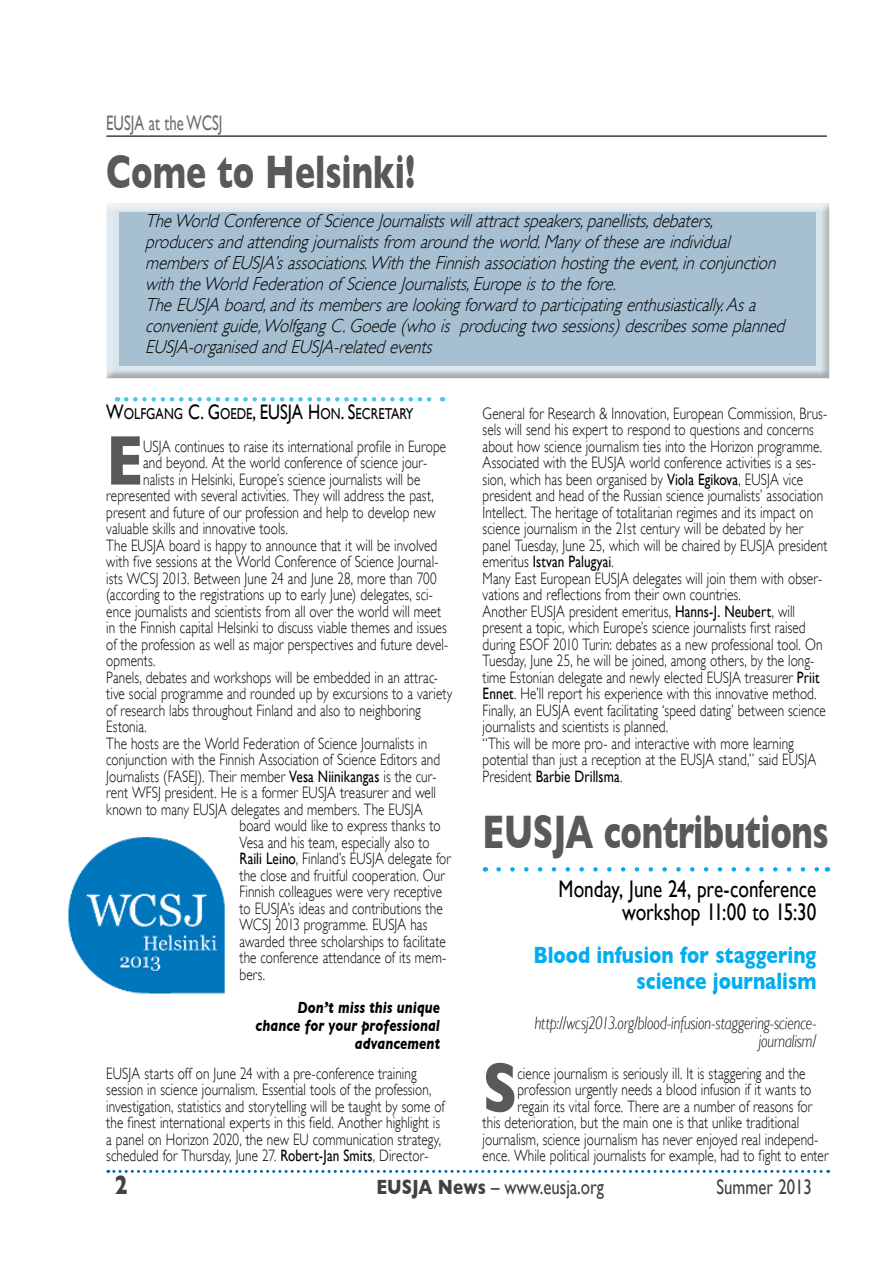
<style>
.page{position:relative;width:893px;height:1263px;background:#fff}
.page>*{position:absolute;margin:0;border:0;box-sizing:border-box;transform-origin:0 0}
.t1{font:700 71.25px "Gill Sans";color:#58595b;scale:.8 1}
.t2{font:700 48px "Gill Sans";letter-spacing:-.01em;color:#58595b;scale:.7 1}
.t3{font:700 27px "Gill Sans";color:#414042;scale:.8 1}
.t4{font:24px/22.5px "Gill Sans";color:#000;text-align:right;scale:.8 1}
.t5{font:700 24px/25.5px "Gill Sans";color:#00aeef;text-align:right;scale:.8 1}
.t6{font:21px "Gill Sans";color:#414042;scale:.8 1}
.t7{font:21px "Gill Sans";color:#6d6e71;scale:.7 1}
.t8{font:italic 300 18.9px/21px "Gill Sans";color:#000;scale:.89 1}
.t9{font:italic 300 18px/18px "Gill Sans";letter-spacing:-.005em;color:#000;text-align:right;scale:.8 1}
.t10{font:300 16.5px/16.5px "Gill Sans";letter-spacing:.005em;color:#000;scale:.8 1}
.t11{font:italic 700 16.5px/18px "Gill Sans";letter-spacing:.005em;color:#000;text-align:right;scale:.8 1}
.t12{font:15.75px "Gill Sans";color:#000;scale:.8 1}
.s1{font-size:21px}
.s2{font-weight:400}
.s3{font-weight:700}
.s4{font-weight:700;color:#fff}
</style>
<div class="page">
<svg style="left:108px;top:1170px;width:721px;height:3px"></svg>
<svg style="left:126px;top:397px;width:317px;height:4px"></svg>
<svg style="left:499px;top:867px;width:320px;height:4px"></svg>
<hr style="left:106px;top:136px;width:721px;height:1px;background:#000">
<img style="left:68px;top:837px;width:157px;height:157px">
<div style="left:106px;top:202px;width:724px;height:177px;background:#000;opacity:.75"></div>
<div style="left:120px;top:213px;width:696px;height:153px;background:#a6bfd1"></div>
<p class="t7" style="left:106px;top:110px;width:168px">EUSJA at the WCSJ</p>
<h2 class="t2" style="left:106px;top:143px;width:443px">Come to Helsinki!</h2>
<p class="t8" style="left:145px;top:211px;width:725px">TheWorldConferenceof ScienceJournalistswillattractspeakers,panellists,debaters, producersandattendingjournalistsfrom aroundtheworld.Many of theseareindividual membersof EUSJA’sassociations.WiththeFinnishassociationhostingtheevent,inconjunction withtheWorldFederationof ScienceJournalists,Europeistothefore.<br>TheEUSJA board,anditsmembersarelookingforwardtoparticipatingenthusiastically.Asa convenientguide,WolfgangC.Goede(whois producingtwosessions) describessomeplanned EUSJA-organisedandEUSJA-relatedevents</p>
<p class="t12" style="left:106px;top:404px;width:385px"><span class="s1">W</span>OLFGANG <span class="s1">C. G</span> OEDE<span class="s1">, EUSJA H</span>ON<span class="s1">. S</span>ECRETARY</p>
<h1 class="t1" style="left:106px;top:419px;width:48px">E</h1>
<p class="t10" style="left:143px;top:438px;width:380px">USJA continues to raise its international profile in Europe</p>
<p class="t10" style="left:143px;top:454px;width:357px">and beyond. At the world conference of science jour-</p>
<p class="t10" style="left:143px;top:471px;width:348px">nalists in Helsinki, Europe’s science journalists will be</p>
<p class="t10" style="left:106px;top:487px;width:411px">represented with several activities. They will address the past,</p>
<p class="t10" style="left:106px;top:504px;width:413px">present and future of our profession and help to develop new</p>
<p class="t10" style="left:106px;top:520px;width:228px">valuable skills and innovative tools.</p>
<p class="t10" style="left:106px;top:537px;width:415px">The EUSJA board is happy to announce that it will be involved</p>
<p class="t10" style="left:106px;top:553px;width:417px">with five sessions at the World Conference of Science Journal-</p>
<p class="t10" style="left:106px;top:570px;width:415px">ists WCSJ 2013. Between June 24 and June 28, more than 700</p>
<p class="t10" style="left:106px;top:586px;width:410px">(according to the registrations up to early June) delegates, sci-</p>
<p class="t10" style="left:106px;top:603px;width:420px">ence journalists and scientists from all over the world will meet</p>
<p class="t10" style="left:106px;top:619px;width:427px">in the Finnish capital Helsinki to discuss viable themes and issues</p>
<p class="t10" style="left:106px;top:636px;width:429px">of the profession as well as major perspectives and future devel-</p>
<p class="t10" style="left:106px;top:652px;width:63px">opments.</p>
<p class="t10" style="left:106px;top:669px;width:416px">Panels, debates and workshops will be embedded in an attrac-</p>
<p class="t10" style="left:106px;top:685px;width:434px">tive social programme and rounded up by excursions to a variety</p>
<p class="t10" style="left:106px;top:702px;width:395px">of research labs throughout Finland and also to neighboring</p>
<p class="t10" style="left:106px;top:718px;width:52px">Estonia.</p>
<p class="t10" style="left:106px;top:735px;width:403px">The hosts are the World Federation of Science Journalists in</p>
<p class="t10" style="left:106px;top:751px;width:419px">conjunction with the Finnish Association of Science Editors and</p>
<p class="t10" style="left:106px;top:768px;width:415px">Journalists (FASEJ). Their member <span class="s2">Vesa Niinikangas</span> is the cur-</p>
<p class="t10" style="left:106px;top:784px;width:414px">rent WFSJ president. He is a former EUSJA treasurer and well</p>
<p class="t10" style="left:106px;top:801px;width:397px">known to many EUSJA delegates and members. The EUSJA</p>
<p class="t10" style="left:240px;top:817px;width:253px">board would like to express thanks to</p>
<p class="t10" style="left:240px;top:834px;width:239px">Vesa and his team, especially also to</p>
<p class="t10" style="left:240px;top:850px;width:266px"><span class="s2">Raili Leino</span>, Finland’s EUSJA delegate for</p>
<p class="t10" style="left:240px;top:867px;width:258px">the close and fruitful cooperation. Our</p>
<p class="t10" style="left:240px;top:883px;width:255px">Finnish colleagues were very receptive</p>
<p class="t10" style="left:240px;top:900px;width:255px">to EUSJA’s ideas and contributions the</p>
<p class="t10" style="left:240px;top:916px;width:236px">WCSJ 2013 programme. EUSJA has</p>
<p class="t10" style="left:240px;top:933px;width:259px">awarded three scholarships to facilitate</p>
<p class="t10" style="left:240px;top:949px;width:260px">the conference attendance of its mem-</p>
<p class="t10" style="left:240px;top:966px;width:34px">bers.</p>
<p class="t11" style="left:255px;top:998px;width:232px">Don’t miss this unique chance for your professional advancement</p>
<p class="t10" style="left:106px;top:1065px;width:424px">EUSJA starts off on June 24 with a pre-conference training session in science journalism. Essential tools of the profession, investigation, statistics and storytelling will be taught by some of the finest international experts in this field. Another highlight is a panel on Horizon 2020, the new EU communication strategy, scheduled for Thursday, June 27. <span class="s2">Robert-Jan Smits</span>, Director-</p>
<p class="t10" style="left:483px;top:405px;width:432px">General for Research &amp; Innovation, European Commission, Brus&shy;sels will send his expert to respond to questions and concerns about how science journalism ties into the Horizon programme.<br>Associated with the EUSJA world conference activities is a ses&shy;sion, which has been organised by <span class="s2">Viola Egikova</span>, EUSJA vice president and head of the Russian science journalists’ association Intellect. The heritage of totalitarian regimes and its impact on science journalism in the 21st century will be debated by her panel Tuesday, June 25, which will be chaired by EUSJA president emeritus <span class="s2">Istvan Palugyai</span>.<br>Many East European EUSJA delegates will join them with obser&shy;vations and reflections from their own countries.<br>Another EUSJA president emeritus, <span class="s2">Hanns-J. Neubert</span>, will present a topic, which Europe’s science journalists first raised during ESOF 2010 Turin: debates as a new professional tool. On Tuesday, June 25, he will be joined, among others, by the long&shy;time Estonian delegate and newly elected EUSJA treasurer <span class="s2">Priit Ennet</span>. He’ll report his experience with this innovative method.<br>Finally, an EUSJA event facilitating ‘speed dating’ between science journalists and scientists is planned.<br>“This will be more pro- and interactive with more learning potential than just a reception at the EUSJA stand,” said EUSJA President <span class="s2">Barbie Drillsma</span>.</p>
<h2 class="t2" style="left:483px;top:803px;width:496px">EUSJA contributions</h2>
<h3 class="t4" style="left:559px;top:877px;width:324px">Monday, June 24, pre-conference workshop 11:00 to 15:30</h3>
<h3 class="t5" style="left:533px;top:942px;width:355px">Blood infusion for staggering science journalism</h3>
<p class="t9" style="left:535px;top:1014px;width:354px">http://wcsj2013.org/blood-infusion-staggering-science&shy;journalism/</p>
<h1 class="t1" style="left:483px;top:1046px;width:45px">S</h1>
<p class="t10" style="left:517px;top:1065px;width:362px">cience journalism is seriously ill. It is staggering and the</p>
<p class="t10" style="left:517px;top:1081px;width:369px">profession urgently needs a blood infusion if it wants to</p>
<p class="t10" style="left:517px;top:1098px;width:370px">regain its vital force. There are a number of reasons for</p>
<p class="t10" style="left:483px;top:1114px;width:397px">this deterioration, but the main one is that unlike traditional</p>
<p class="t10" style="left:483px;top:1131px;width:421px">journalism, science journalism has never enjoyed real independ-</p>
<p class="t10" style="left:483px;top:1147px;width:434px">ence. While political journalists for example, had to fight to enter</p>
<h3 class="t3" style="left:115px;top:1169px;width:18px">2</h3>
<p class="t6" style="left:376px;top:1175px;width:286px"><span class="s3">EUSJA News</span> – www.eusja.org</p>
<p class="t6" style="left:700px;top:1175px;width:141px"><span class="s4">@</span>Summer 2013</p>
</div>
